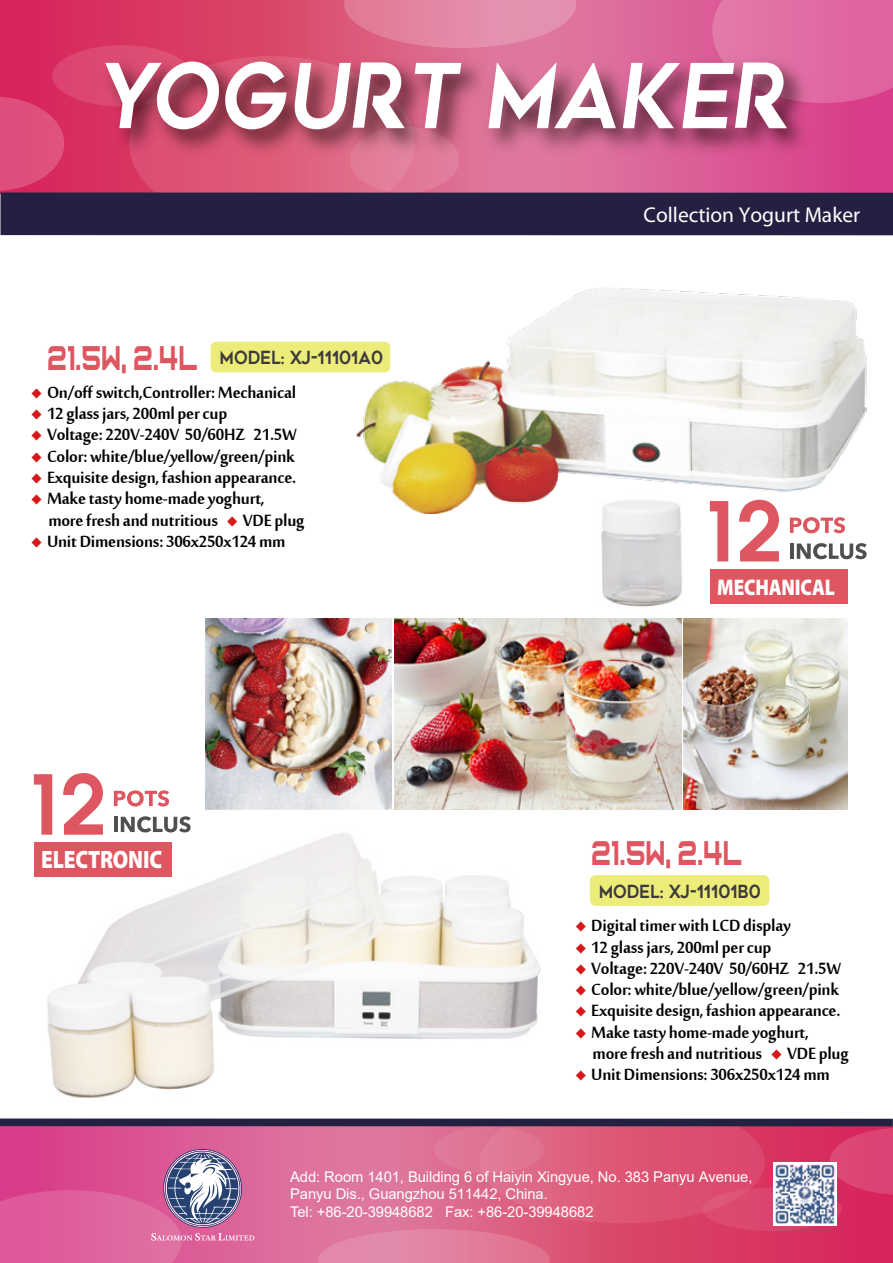
<style>
.page{position:relative;width:893px;height:1263px;background:#fff}
.page>*{position:absolute;margin:0;border:0;box-sizing:border-box;transform-origin:0 0}
.t1{font:89.25px "Captain Marvel";color:#fff;scale:.91 1}
.t2{font:34.8px "Casanova Scotia";color:#de5660;scale:.72 1}
.t3{font:900 25.2px "Myriad Pro";letter-spacing:-.01em;color:#fff;scale:.84 1}
.t4{font:24.9px/21.3px "Mool Boran";letter-spacing:-.01em;color:#040000}
.t5{font:900 22.65px "Myriad Pro";letter-spacing:-.01em;color:#fff;scale:.84 1}
.t6{font:21.45px "Myriad Pro";color:#fff}
.t7{font:18px "Captain Marvel";color:#3e3a39;scale:.9 1}
.t8{font:14.7px/17.7px "Arial";letter-spacing:-.005em;color:#fff}
.s1{font-family:"Casanova Scotia";font-size:34.8px;color:#de5660}
.s2{font-family:"Adobe Song Std";font-weight:300;font-size:11.85px;color:#d71718}
</style>
<div class="page">
<img style="left:601px;top:513px;width:141px;height:128px">
<img style="left:41px;top:829px;width:499px;height:269px">
<img style="left:684px;top:618px;width:163px;height:191px">
<img style="left:205px;top:618px;width:187px;height:191px">
<img style="left:394px;top:618px;width:287px;height:191px">
<img style="left:356px;top:288px;width:511px;height:225px">
<div style="left:211px;top:342px;width:179px;height:30px;background:#ecec79;border-radius:6px"></div>
<svg style="left:0;top:0;width:893px;height:192px;background:#d94477"></svg>
<div style="left:52px;top:45px;width:140px;height:62px;background:#dc4471;border-radius:50%"></div>
<svg style="left:0;top:97px;width:64px;height:94px;background:#dd4675"></svg>
<svg style="left:712px;top:0;width:181px;height:103px;background:#e068a1"></svg>
<svg style="left:344px;top:0;width:232px;height:39px;background:#e285a3"></svg>
<svg style="left:129px;top:180px;width:259px;height:12px;background:#dd5978"></svg>
<div style="left:350px;top:127px;width:109px;height:66px;background:#e17a98;border-radius:50%"></div>
<svg style="left:0;top:1126px;width:893px;height:137px;background:#da5784"></svg>
<div style="left:702px;top:1187px;width:140px;height:44px;background:#db456d;border-radius:50%"></div>
<svg style="left:830px;top:1128px;width:63px;height:67px;background:#db3e6f"></svg>
<svg style="left:318px;top:1229px;width:232px;height:34px;background:#e07c9d"></svg>
<svg style="left:479px;top:1126px;width:286px;height:97px;background:#dc5576"></svg>
<div style="left:435px;top:1126px;width:109px;height:47px;background:#e07695;border-radius:50%"></div>
<div style="left:0;top:192px;width:893px;height:43px;background:#232041"></div>
<img style="left:82px;top:39px;width:751px;height:141px">
<div style="left:0;top:1118px;width:893px;height:8px;background:#232041"></div>
<div style="left:590px;top:875px;width:179px;height:31px;background:#ecec79;border-radius:6px"></div>
<div style="left:34px;top:842px;width:138px;height:34px;background:#de5660"></div>
<svg style="left:114px;top:790px;width:55px;height:16px"></svg>
<hr style="left:114px;top:817px;width:4px;height:15px;background:#504f4f">
<svg style="left:121px;top:816px;width:70px;height:16px"></svg>
<svg style="left:34px;top:774px;width:18px;height:61px"></svg>
<svg style="left:63px;top:773px;width:40px;height:62px"></svg>
<div style="left:710px;top:569px;width:138px;height:34px;background:#de5660"></div>
<svg style="left:790px;top:517px;width:55px;height:16px"></svg>
<hr style="left:790px;top:543px;width:4px;height:16px;background:#504f4f">
<svg style="left:797px;top:543px;width:70px;height:16px"></svg>
<svg style="left:710px;top:501px;width:18px;height:60px"></svg>
<svg style="left:739px;top:500px;width:40px;height:61px"></svg>
<svg style="left:0;top:1149px;width:254px;height:114px;background:#cd639a"></svg>
<img style="left:773px;top:1162px;width:64px;height:64px">
<h1 class="t1" style="left:96px;top:46px;width:778px">YOGURT MAKER</h1>
<p class="t7" style="left:48px;top:348px;width:373px"><span class="s1">21.5W, 2.4L</span> MODEL: XJ-11101A0</p>
<p class="t4" style="left:31px;top:379px;width:267px"><span class="s2">◆</span> On/off switch,Controller: Mechanical</p>
<p class="t4" style="left:31px;top:400px;width:198px"><span class="s2">◆</span> 12 glass jars, 200ml per cup</p>
<p class="t4" style="left:31px;top:421px;width:267px"><span class="s2">◆</span> Voltage: 220V-240V 50/60HZ 21.5W</p>
<p class="t4" style="left:31px;top:442px;width:265px"><span class="s2">◆</span> Color: white/blue/yellow/green/pink</p>
<p class="t4" style="left:31px;top:464px;width:267px"><span class="s2">◆</span> Exquisite design, fashion appearance.</p>
<p class="t4" style="left:48px;top:485px;width:258px;text-indent:-17px"><span class="s2">◆</span> Make tasty home-made yoghurt, more fresh and nutritious <span class="s2">◆</span> VDE plug</p>
<p class="t4" style="left:31px;top:528px;width:256px"><span class="s2">◆</span> Unit Dimensions: 306x250x124 mm</p>
<p class="t3" style="left:41px;top:845px;width:145px">ELECTRONIC</p>
<p class="t6" style="left:644px;top:202px;width:218px">Collection Yogurt Maker</p>
<p class="t5" style="left:717px;top:574px;width:141px">MECHANICAL</p>
<h2 class="t2" style="left:593px;top:838px;width:212px">21.5W, 2.4L</h2>
<p class="t7" style="left:599px;top:881px;width:182px">MODEL: XJ-11101B0</p>
<p class="t4" style="left:575px;top:912px;width:217px"><span class="s2">◆</span> Digital timer with LCD display</p>
<p class="t4" style="left:575px;top:933px;width:198px"><span class="s2">◆</span> 12 glass jars, 200ml per cup</p>
<p class="t4" style="left:575px;top:954px;width:267px"><span class="s2">◆</span> Voltage: 220V-240V 50/60HZ 21.5W</p>
<p class="t4" style="left:575px;top:976px;width:265px"><span class="s2">◆</span> Color: white/blue/yellow/green/pink</p>
<p class="t4" style="left:575px;top:997px;width:267px"><span class="s2">◆</span> Exquisite design, fashion appearance.</p>
<p class="t4" style="left:593px;top:1018px;width:258px;text-indent:-17px"><span class="s2">◆</span> Make tasty home-made yoghurt, more fresh and nutritious <span class="s2">◆</span> VDE plug</p>
<p class="t4" style="left:575px;top:1061px;width:256px"><span class="s2">◆</span> Unit Dimensions: 306x250x124 mm</p>
<p class="t8" style="left:290px;top:1167px;width:464px">Add: Room 1401, Building 6 of Haiyin Xingyue, No. 383 Panyu Avenue,<br>Panyu Dis., Guangzhou 511442, China.<br>Tel: +86-20-39948682 Fax: +86-20-39948682</p>
</div>
